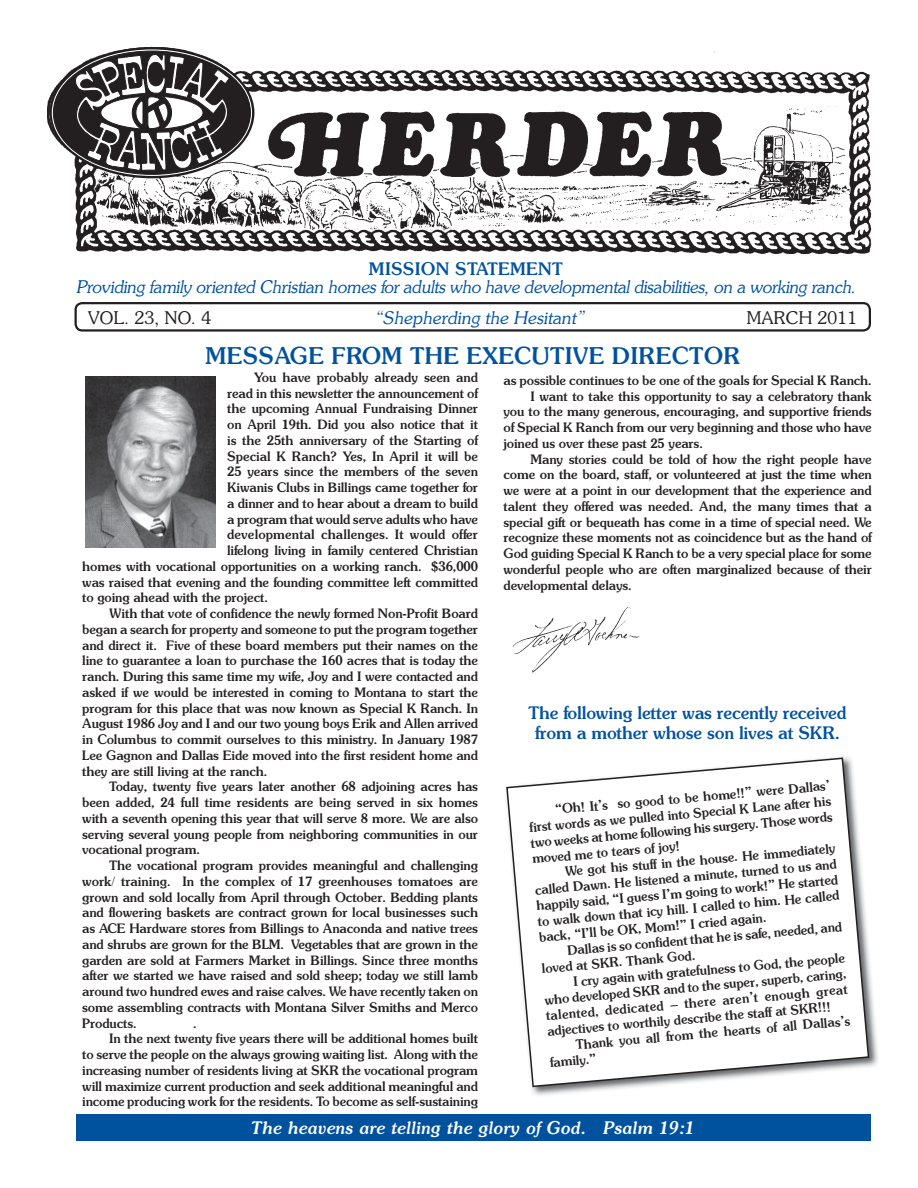
<style>
.page{position:relative;width:918px;height:1188px;background:#fff}
.page>*{position:absolute;margin:0;border:0;box-sizing:border-box;transform-origin:0 0}
.t1{font:700 24px "Soutane";color:#00529f}
.t2{font:italic 18px "Soutane";color:#00529f}
.t3{font:700 18px/20.2px "Soutane";letter-spacing:-.02em;color:#00529f;text-align:center}
.t4{font:italic 700 18px "Soutane";color:#fff}
.t5{font:18px "Soutane";color:#231f20}
.t6{font:700 18px "Soutane";color:#00529f}
.t7{font:700 13.5px/15.8px "Soutane";letter-spacing:-.02em;color:#231f20;text-align:justify}
.t8{font:700 13.5px "Soutane";color:#231f20}
</style>
<div class="page">
<svg style="left:75px;top:302px;width:796px;height:30px"></svg>
<img style="left:48px;top:47px;width:823px;height:207px">
<svg style="left:49px;top:47px;width:205px;height:131px"></svg>
<div style="left:53px;top:51px;width:197px;height:123px;background:#231f20;border-radius:50%"></div>
<svg style="left:75px;top:53px;width:155px;height:118px"></svg>
<img style="left:86px;top:377px;width:129px;height:170px">
<div style="left:76px;top:1114px;width:794px;height:26px;background:#00529f"></div>
<img style="left:513px;top:607px;width:126px;height:65px">
<img style="left:531px;top:757px;width:347px;height:339px">
<svg style="left:506px;top:758px;width:363px;height:329px"></svg>
<h2 class="t6" style="left:369px;top:262px;width:196px">MISSION STATEMENT</h2>
<h2 class="t2" style="left:76px;top:279px;width:785px">Providing family oriented Christian homes for adults who have developmental disabilities, on a working ranch.</h2>
<h2 class="t5" style="left:88px;top:310px;width:125px">VOL. 23, NO. 4</h2>
<h2 class="t2" style="left:374px;top:310px;width:215px">“Shep herding the Hesitant”</h2>
<h2 class="t5" style="left:747px;top:310px;width:112px">MARCH 2011</h2>
<h1 class="t1" style="left:205px;top:347px;width:537px">MESSAGE FROM THE EXECUTIVE DIRECTOR</h1>
<p class="t7" style="left:254px;top:370px;width:226px">You have probably already seen and</p>
<p class="t7" style="left:227px;top:386px;width:253px">read in this newsletter the announcement of</p>
<p class="t7" style="left:227px;top:402px;width:253px">the upcoming Annual Fundraising Dinner</p>
<p class="t7" style="left:227px;top:417px;width:253px">on April 19th. Did you also notice that it</p>
<p class="t7" style="left:227px;top:433px;width:253px">is the 25th anniversary of the Starting of</p>
<p class="t7" style="left:227px;top:449px;width:253px">Special K Ranch? Yes, In April it will be</p>
<p class="t7" style="left:227px;top:465px;width:253px">25 years since the members of the seven</p>
<p class="t7" style="left:227px;top:480px;width:253px">Kiwanis Clubs in Billings came together for</p>
<p class="t7" style="left:227px;top:496px;width:253px">a dinner and to hear about a dream to build</p>
<p class="t7" style="left:227px;top:512px;width:253px">a program that would serve adults who have</p>
<p class="t8" style="left:227px;top:530px;width:253px">developmental challenges. It would offer</p>
<p class="t7" style="left:227px;top:543px;width:253px">lifelong living in family centered Christian</p>
<p class="t7" style="left:82px;top:559px;width:398px">homes with vocational opportunities on a working ranch. $36,000</p>
<p class="t7" style="left:82px;top:575px;width:398px">was raised that evening and the founding committee left committed</p>
<p class="t7" style="left:82px;top:591px;width:187px">to going ahead with the project.</p>
<p class="t7" style="left:109px;top:606px;width:371px">With that vote of confidence the newly formed Non-Profit Board</p>
<p class="t7" style="left:82px;top:622px;width:397px">began a search for property and someone to put the program together</p>
<p class="t7" style="left:82px;top:638px;width:398px">and direct it. Five of these board members put their names on the</p>
<p class="t7" style="left:82px;top:654px;width:398px">line to guarantee a loan to purchase the 160 acres that is today the</p>
<p class="t7" style="left:82px;top:670px;width:398px">ranch. During this same time my wife, Joy and I were contacted and</p>
<p class="t7" style="left:82px;top:685px;width:398px">asked if we would be interested in coming to Montana to start the</p>
<p class="t7" style="left:82px;top:701px;width:398px">program for this place that was now known as Special K Ranch. In</p>
<p class="t7" style="left:82px;top:717px;width:398px">August 1986 Joy and I and our two young boys Erik and Allen arrived</p>
<p class="t7" style="left:82px;top:733px;width:398px">in Columbus to commit ourselves to this ministry. In January 1987</p>
<p class="t7" style="left:82px;top:748px;width:398px">Lee Gagnon and Dallas Eide moved into the first resident home and</p>
<p class="t7" style="left:82px;top:764px;width:187px">they are still living at the ranch.</p>
<p class="t7" style="left:109px;top:780px;width:371px">Today, twenty five years later another 68 adjoining acres has</p>
<p class="t7" style="left:82px;top:796px;width:398px">been added, 24 full time residents are being served in six homes</p>
<p class="t7" style="left:82px;top:811px;width:398px">with a seventh opening this year that will serve 8 more. We are also</p>
<p class="t7" style="left:82px;top:827px;width:398px">serving several young people from neighboring communities in our</p>
<p class="t7" style="left:82px;top:843px;width:119px">vocational program.</p>
<p class="t7" style="left:109px;top:859px;width:371px">The vocational program provides meaningful and challenging</p>
<p class="t7" style="left:82px;top:874px;width:398px">work/ training. In the complex of 17 greenhouses tomatoes are</p>
<p class="t7" style="left:82px;top:890px;width:398px">grown and sold locally from April through October. Bedding plants</p>
<p class="t7" style="left:82px;top:906px;width:398px">and flowering baskets are contract grown for local businesses such</p>
<p class="t7" style="left:82px;top:922px;width:398px">as ACE Hardware stores from Billings to Anaconda and native trees</p>
<p class="t7" style="left:82px;top:937px;width:397px">and shrubs are grown for the BLM. Vegetables that are grown in the</p>
<p class="t7" style="left:82px;top:953px;width:398px">garden are sold at Farmers Market in Billings. Since three months</p>
<p class="t7" style="left:82px;top:969px;width:398px">after we started we have raised and sold sheep; today we still lamb</p>
<p class="t7" style="left:82px;top:985px;width:398px">around two hundred ewes and raise calves. We have recently taken on</p>
<p class="t7" style="left:82px;top:1000px;width:398px">some assembling contracts with Montana Silver Smiths and Merco</p>
<p class="t7" style="left:82px;top:1016px;width:56px">Products.</p>
<p class="t7" style="left:193px;top:1016px;width:5px">.</p>
<p class="t7" style="left:109px;top:1032px;width:371px">In the next twenty five years there will be additional homes built</p>
<p class="t7" style="left:82px;top:1048px;width:398px">to serve the people on the always growing waiting list. Along with the</p>
<p class="t7" style="left:82px;top:1063px;width:398px">increasing number of residents living at SKR the vocational program</p>
<p class="t7" style="left:82px;top:1079px;width:398px">will maximize current production and seek additional meaningful and</p>
<p class="t7" style="left:82px;top:1095px;width:397px">income producing work for the residents. To become as self-sustaining</p>
<p class="t7" style="left:504px;top:373px;width:370px">as possible continues to be one of the goals for Special K Ranch.</p>
<p class="t7" style="left:531px;top:389px;width:343px">I want to take this opportunity to say a celebratory thank</p>
<p class="t7" style="left:504px;top:405px;width:370px">you to the many generous, encouraging, and supportive friends</p>
<p class="t7" style="left:504px;top:421px;width:370px">of Special K Ranch from our very beginning and those who have</p>
<p class="t7" style="left:504px;top:436px;width:201px">joined us over these past 25 years.</p>
<p class="t7" style="left:531px;top:452px;width:343px">Many stories could be told of how the right people have</p>
<p class="t7" style="left:504px;top:468px;width:370px">come on the board, staff, or volunteered at just the time when</p>
<p class="t7" style="left:504px;top:484px;width:370px">we were at a point in our development that the experience and</p>
<p class="t7" style="left:504px;top:499px;width:370px">talent they offered was needed. And, the many times that a</p>
<p class="t7" style="left:504px;top:515px;width:370px">special gift or bequeath has come in a time of special need. We</p>
<p class="t7" style="left:504px;top:531px;width:370px">recognize these moments not as coincidence but as the hand of</p>
<p class="t7" style="left:504px;top:547px;width:370px">God guiding Special K Ranch to be a very special place for some</p>
<p class="t7" style="left:504px;top:562px;width:370px">wonderful people who are often marginalized because of their</p>
<p class="t7" style="left:504px;top:578px;width:130px">developmental delays.</p>
<h2 class="t3" style="left:529px;top:704px;width:320px">The following letter was recently received from a mother whose son lives at SKR.</h2>
<p class="t7" style="left:528px;top:805px;width:304px;text-indent:27px;rotate:-5deg">“Oh! It’s so good to be home!!” were Dallas’ first words as we pulled into Special K Lane after his two weeks at home following his surgery. Those words moved me to tears of joy!</p>
<p class="t7" style="left:533px;top:868px;width:304px;text-indent:32px;rotate:-5deg">We got his stuff in the house. He immediately called Dawn. He listened a minute, turned to us and happily said, “I guess I’m going to work!” He started to walk down that icy hill. I called to him. He called back, “I’ll be OK, Mom!” I cried again.</p>
<p class="t7" style="left:540px;top:946px;width:304px;text-indent:27px;rotate:-5deg">Dallas is so confident that he is safe, needed, and loved at SKR. Thank God.</p>
<p class="t7" style="left:543px;top:977px;width:304px;text-indent:30px;rotate:-5deg">I cry again with gratefulness to God, the people who developed SKR and to the super, superb, caring, talented, dedicated – there aren’t enough great adjectives to worthily describe the staff at SKR!!!</p>
<p class="t7" style="left:548px;top:1040px;width:304px;text-indent:27px;rotate:-5deg">Thank you all from the hearts of all Dallas’s family.”</p>
<h2 class="t4" style="left:251px;top:1121px;width:445px">The heavens are telling the glory of God. Psalm 19:1</h2>
</div>
